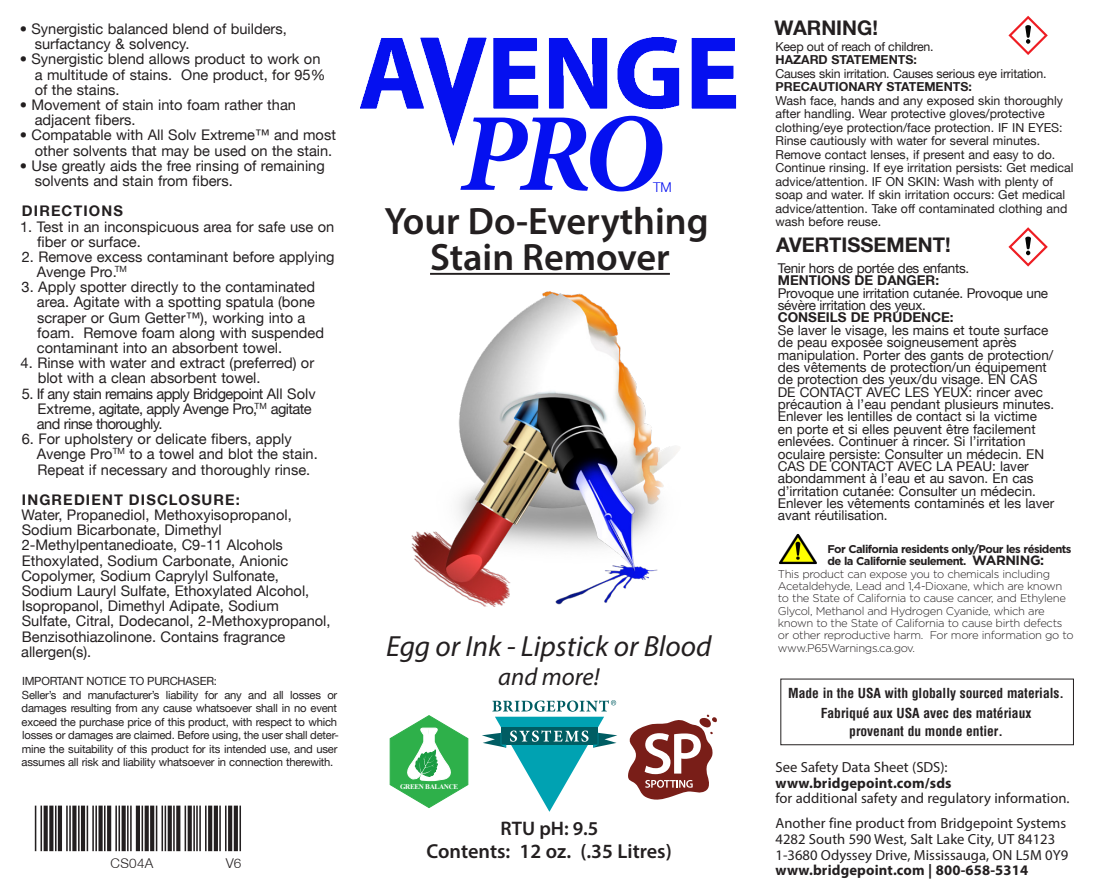
<style>
.page{position:relative;width:1094px;height:891px;background:#fff}
.page>*{position:absolute;margin:0;border:0;box-sizing:border-box;transform-origin:0 0}
.t1{font:italic 700 111.38px "Minion Pro";color:#0510f0}
.t2{font:60.75px "Free 3 of 9 Extended";letter-spacing:-.005em;color:#231f20}
.t3{font:600 38.25px "Myriad Pro";color:#231f20}
.t4{font:italic 29.25px "Myriad Pro";color:#231f20}
.t5{font:italic 24.75px "Myriad Pro";color:#231f20}
.t6{font:600 20.25px "Myriad Pro";color:#231f20}
.t7{font:700 20.03px "Helvetica Neue LT";color:#231f20}
.t8{font:600 19.57px "Myriad Pro";color:#231f20}
.t9{font:14.62px/15.3px "Helvetica Neue LT";color:#231f20}
.t10{font:14.62px "Myriad Pro";color:#231f20}
.t11{font:14.62px/15.3px "Helvetica Neue LT";letter-spacing:-.04em;color:#231f20}
.t12{font:700 14.62px "Myriad Pro";letter-spacing:.01em;color:#231f20}
.t13{font:700 14.62px "Helvetica Neue LT";letter-spacing:.075em;color:#231f20}
.t14{font:13.5px/12.4px "Helvetica Neue LT";color:#231f20}
.t15{font:700 condensed 13.5px/18px "Helvetica";color:#231f20;text-align:center}
.t16{font:13.5px/12.4px "Helvetica Neue LT";letter-spacing:-.02em;color:#231f20}
.t17{font:700 13.5px "Helvetica Neue LT";color:#231f20}
.t18{font:300 13.5px "Helvetica Neue LT";letter-spacing:.025em;color:#231f20}
.t19{font:300 13.5px "Helvetica Neue LT";color:#0510f0}
.t20{font:12.38px/13.5px "Helvetica Neue LT";color:#231f20}
.t21{font:12.38px "Helvetica Neue LT";letter-spacing:-.02em;color:#231f20}
.t22{font:700 12.38px "Helvetica Neue LT";color:#231f20}
.t23{font:11.25px/13.5px "Helvetica Neue LT";letter-spacing:-.02em;color:#231f20}
.t24{font:300 11.25px "Gotham";letter-spacing:-.03em;color:#231f20}
.t25{font:700 11.25px "Gotham";letter-spacing:-.05em;color:#231f20}
.t26{font:700 7.2px "Times New Roman";letter-spacing:-.04em;color:#fff}
.s1{font-size:13.5px}
</style>
<div class="page">
<img style="left:411px;top:272px;width:269px;height:335px">
<svg style="left:389px;top:715px;width:80px;height:93px"></svg>
<img style="left:361px;top:37px;width:376px;height:108px">
<hr style="left:430px;top:273px;width:240px;height:2px;background:#231f20">
<svg style="left:628px;top:714px;width:89px;height:86px"></svg>
<svg style="left:1008px;top:16px;width:39px;height:39px"></svg>
<svg style="left:482px;top:700px;width:135px;height:112px"></svg>
<div style="left:780px;top:679px;width:293px;height:66px;border:1px solid #231f20"></div>
<img style="left:779px;top:534px;width:38px;height:30px">
<svg style="left:1008px;top:227px;width:39px;height:40px"></svg>
<p class="t9" style="left:35px;top:21px;width:254px;text-indent:-15px">• Synergistic balanced blend of builders, surfactancy &amp; solvency.</p>
<p class="t9" style="left:35px;top:51px;width:292px;text-indent:-15px">• Synergistic blend allows product to work on a multitude of stains. One product, for 95% of the stains.</p>
<p class="t9" style="left:35px;top:97px;width:263px;text-indent:-15px">• Movement of stain into foam rather than adjacent fibers.</p>
<p class="t9" style="left:20px;top:127px;width:318px;text-align:right">• Compatable with All Solv Extreme™ and most other solvents that may be used on the stain.</p>
<p class="t9" style="left:35px;top:158px;width:291px;text-indent:-15px">• Use greatly aids the free rinsing of remaining solvents and stain from fibers.</p>
<p class="t13" style="left:22px;top:202px;width:102px">DIRECTIONS</p>
<p class="t9" style="left:37px;top:219px;width:298px;text-indent:-17px">1. Test in an inconspicuous area for safe use on fiber or surface.</p>
<p class="t9" style="left:37px;top:249px;width:299px;text-indent:-15px">2. Remove excess contaminant before applying<br>Avenge Pro.<sup>TM</sup></p>
<p class="t9" style="left:37px;top:279px;width:288px;text-indent:-15px">3. Apply spotter directly to the contaminated area. Agitate with a spotting spatula (bone scraper or Gum Getter™), working into a foam. Remove foam along with suspended contaminant into an absorbent towel.</p>
<p class="t9" style="left:38px;top:355px;width:278px;text-indent:-17px">4. Rinse with water and extract (preferred) or blot with a clean absorbent towel.</p>
<p class="t11" style="left:37px;top:386px;width:280px;text-indent:-15px">5. If any stain remains apply Bridgepoint All Solv<br>Extreme, agitate, apply Avenge Pro,<sup>TM</sup> agitate and rinse thoroughly.</p>
<p class="t9" style="left:37px;top:431px;width:282px;text-indent:-15px">6. For upholstery or delicate fibers, apply<br>Avenge Pro<sup>TM</sup> to a towel and blot the stain.<br>Repeat if necessary and thoroughly rinse.</p>
<p class="t13" style="left:22px;top:491px;width:220px">INGREDIENT DISCLOSURE:</p>
<p class="t9" style="left:21px;top:507px;width:311px">Water, Propanediol, Methoxyisopropanol, Sodium Bicarbonate, Dimethyl 2-Methylpentanedioate, C9-11 Alcohols Ethoxylated, Sodium Carbonate, Anionic Copolymer, Sodium Caprylyl Sulfonate, Sodium Lauryl Sulfate, Ethoxylated Alcohol, Isopropanol, Dimethyl Adipate, Sodium Sulfate, Citral, Dodecanol, 2-Methoxypropanol, Benzisothiazolinone. Contains fragrance allergen(s).</p>
<p class="t23" style="left:22px;top:675px;width:196px">IMPORTANT NOTICE TO PURCHASER:</p>
<p class="t23" style="left:22px;top:688px;width:319px">Seller’s and manufacturer’s liability for any and all losses or damages resulting from any cause whatsoever shall in no event exceed the purchase price of this product, with respect to which losses or damages are claimed. Before using, the user shall deter&shy;mine the suitability of this product for its intended use, and user assumes all risk and liability whatsoever in connection therewith.</p>
<p class="t2" style="left:35px;top:795px;width:209px">*.124197*</p>
<p class="t18" style="left:111px;top:855px;width:44px">CS04A</p>
<p class="t18" style="left:226px;top:855px;width:17px">V6</p>
<p class="t1" style="left:460px;top:75px;width:205px">PRO</p>
<p class="t19" style="left:653px;top:179px;width:20px">TM</p>
<p class="t3" style="left:384px;top:197px;width:326px">Your Do-Everything</p>
<p class="t3" style="left:430px;top:233px;width:241px">Stain Remover</p>
<p class="t4" style="left:386px;top:628px;width:327px">Egg or Ink - Lipstick or Blood</p>
<p class="t5" style="left:498px;top:662px;width:103px">and more!</p>
<p class="t26" style="left:400px;top:781px;width:60px">GREEN BALANCE</p>
<p class="t8" style="left:500px;top:816px;width:99px">RTU pH: 9.5</p>
<p class="t6" style="left:426px;top:838px;width:247px">Contents: 12 oz. (.35 Litres)</p>
<p class="t7" style="left:774px;top:15px;width:105px">WARNING!</p>
<p class="t21" style="left:775px;top:39px;width:159px">Keep out of reach of children.</p>
<p class="t22" style="left:775px;top:52px;width:143px">HAZARD STATEMENTS:</p>
<p class="t21" style="left:775px;top:66px;width:272px">Causes skin irritation. Causes serious eye irritation.</p>
<p class="t22" style="left:775px;top:79px;width:198px">PRECAUTIONARY STATEMENTS:</p>
<p class="t20" style="left:775px;top:93px;width:299px">Wash face, hands and any exposed skin thoroughly after handling. Wear protective gloves/protective clothing/eye protection/face protection. IF IN EYES:<br>Rinse cautiously with water for several minutes.<br>Remove contact lenses, if present and easy to do.<br>Continue rinsing. If eye irritation persists: Get medical advice/attention. IF ON SKIN: Wash with plenty of soap and water. If skin irritation occurs: Get medical advice/attention. Take off contaminated clothing and wash before reuse.</p>
<p class="t16" style="left:777px;top:262px;width:193px">Tenir hors de portée des enfants.</p>
<p class="t17" style="left:777px;top:272px;width:163px">MENTIONS DE DANGER:</p>
<p class="t16" style="left:777px;top:286px;width:272px">Provoque une irritation cutanée. Provoque une sévère irritation des yeux.</p>
<p class="t17" style="left:777px;top:309px;width:177px">CONSEILS DE PRUDENCE:</p>
<p class="t14" style="left:777px;top:324px;width:278px">Se laver le visage, les mains et toute surface de peau exposée soigneusement après manipulation. Porter des gants de protection/ des vêtements de protection/un équipement de protection des yeux/du visage. EN CAS DE CONTACT AVEC LES YEUX: rincer avec précaution à l’eau pendant plusieurs minutes.<br>Enlever les lentilles de contact si la victime en porte et si elles peuvent être facilement enlevées. Continuer à rincer. Si l’irritation oculaire persiste: Consulter un médecin. EN CAS DE CONTACT AVEC LA PEAU: laver abondamment à l’eau et au savon. En cas d’irritation cutanée: Consulter un médecin.</p>
<p class="t14" style="left:777px;top:497px;width:278px">Enlever les vêtements contaminés et les laver avant réutilisation.</p>
<p class="t7" style="left:776px;top:233px;width:176px">AVERTISSEMENT!</p>
<p class="t25" style="left:827px;top:542px;width:245px">For California residents only/Pour les résidents</p>
<p class="t25" style="left:827px;top:555px;width:218px">de la Californie seulement. <span class="s1">WARNING:</span></p>
<p class="t24" style="left:778px;top:568px;width:274px">This product can expose you to chemicals including</p>
<p class="t24" style="left:778px;top:580px;width:286px">Acetaldehyde, Lead and 1,4-Dioxane, which are known</p>
<p class="t24" style="left:778px;top:592px;width:289px">to the State of California to cause cancer, and Ethylene</p>
<p class="t24" style="left:778px;top:605px;width:268px">Glycol, Methanol and Hydrogen Cyanide, which are</p>
<p class="t24" style="left:778px;top:617px;width:286px">known to the State of California to cause birth defects</p>
<p class="t24" style="left:778px;top:629px;width:297px">or other reproductive harm. For more information go to</p>
<p class="t24" style="left:778px;top:642px;width:139px">www.P65Warnings.ca.gov.</p>
<p class="t15" style="left:788px;top:684px;width:277px">Made in the USA with globally sourced materials.</p>
<p class="t15" style="left:820px;top:704px;width:212px">Fabriqué aux USA avec des matériaux provenant du monde entier.</p>
<p class="t10" style="left:775px;top:758px;width:174px">See Safety Data Sheet (SDS):</p>
<p class="t12" style="left:775px;top:773px;width:177px">www.bridgepoint.com/sds</p>
<p class="t10" style="left:775px;top:789px;width:295px">for additional safety and regulatory information.</p>
<p class="t10" style="left:775px;top:814px;width:292px">Another fine product from Bridgepoint Systems</p>
<p class="t10" style="left:775px;top:830px;width:281px">4282 South 590 West, Salt Lake City, UT 84123</p>
<p class="t10" style="left:775px;top:846px;width:294px">1-3680 Odyssey Drive, Mississauga, ON L5M 0Y9</p>
<p class="t12" style="left:775px;top:861px;width:254px">www.bridgepoint.com | 800-658-5314</p>
</div>
